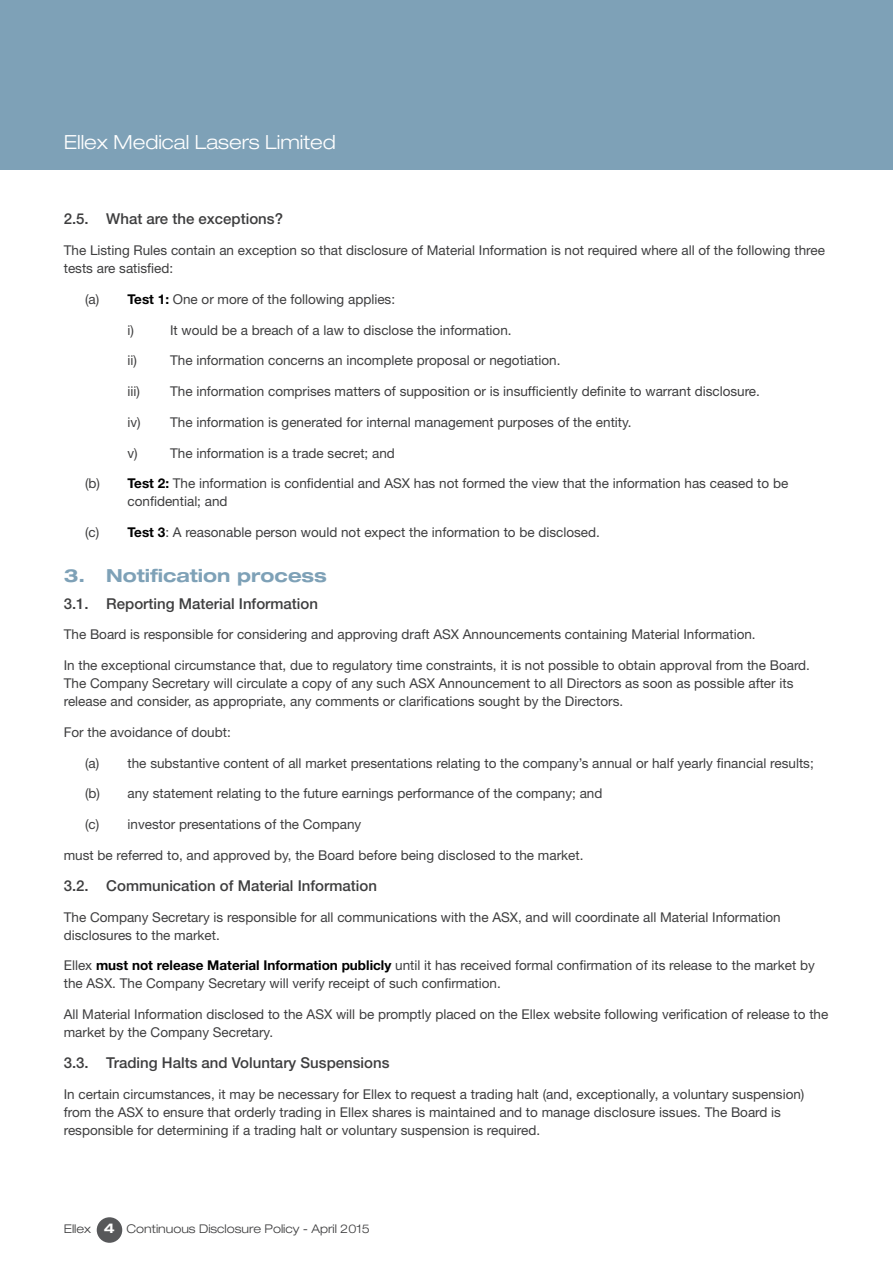
<style>
.page{position:relative;width:893px;height:1263px;background:#fff}
.page>*{position:absolute;margin:0;border:0;box-sizing:border-box;transform-origin:0 0}
.t1{font:300 expanded 19.5px "Helvetica Neue";color:#fff}
.t2{font:700 expanded 18px "Helvetica Neue";color:#7ea1b7}
.t3{font:500 15px "Helvetica Neue";color:#3e3e3f}
.t4{font:13.5px/18px "Helvetica Neue";color:#3e3e3f}
.Footer_Number{font:300 expanded 12px "Helvetica Neue";color:#3e3e3f}
.s1{font-weight:700;color:#000}
.s2{font-weight:700;font-size:13.5px;color:#fff}
</style>
<div class="page">
<div style="left:0;top:0;width:893px;height:170px;background:#7ea1b7"></div>
<div style="left:97px;top:1217px;width:25px;height:26px;background:#57585a;border-radius:50%"></div>
<h1 class="t1" style="left:64px;top:130px;width:274px">Ellex Medical Lasers Limited</h1>
<p class="t3" style="left:64px;top:210px;width:221px">2.5. What are the exceptions?</p>
<p class="t4" style="left:64px;top:241px;width:763px">The Listing Rules contain an exception so that disclosure of Material Information is not required where all of the following three tests are satisfied:</p>
<p class="t4" style="left:85px;top:290px;width:312px">(a) <span class="s1">Test 1:</span> One or more of the following applies:</p>
<p class="t4" style="left:128px;top:321px;width:8px">i)</p>
<p class="t4" style="left:170px;top:321px;width:343px">It would be a breach of a law to disclose the information.</p>
<p class="t4" style="left:128px;top:351px;width:11px">ii)</p>
<p class="t4" style="left:170px;top:351px;width:392px">The information concerns an incomplete proposal or negotiation.</p>
<p class="t4" style="left:128px;top:382px;width:14px">iii)</p>
<p class="t4" style="left:170px;top:382px;width:591px">The information comprises matters of supposition or is insufficiently definite to warrant disclosure.</p>
<p class="t4" style="left:128px;top:413px;width:506px">iv) The information is generated for internal management purposes of the entity.</p>
<p class="t4" style="left:128px;top:444px;width:269px">v) The information is a trade secret; and</p>
<p class="t4" style="left:128px;top:474px;width:662px;text-indent:-43px">(b) <span class="s1">Test 2:</span> The information is confidential and ASX has not formed the view that the information has ceased to be confidential; and</p>
<p class="t4" style="left:85px;top:523px;width:516px">(c) <span class="s1">Test 3</span>: A reasonable person would not expect the information to be disclosed.</p>
<p class="t2" style="left:64px;top:564px;width:265px">3. Notification process</p>
<p class="t3" style="left:64px;top:594px;width:256px">3.1. Reporting Material Information</p>
<p class="t4" style="left:64px;top:625px;width:693px">The Board is responsible for considering and approving draft ASX Announcements containing Material Information.</p>
<p class="t4" style="left:64px;top:656px;width:748px">In the exceptional circumstance that, due to regulatory time constraints, it is not possible to obtain approval from the Board.<br>The Company Secretary will circulate a copy of any such ASX Announcement to all Directors as soon as possible after its release and consider, as appropriate, any comments or clarifications sought by the Directors.</p>
<p class="t4" style="left:64px;top:723px;width:169px">For the avoidance of doubt:</p>
<p class="t4" style="left:85px;top:754px;width:730px">(a) the substantive content of all market presentations relating to the company’s annual or half yearly financial results;</p>
<p class="t4" style="left:85px;top:784px;width:519px">(b) any statement relating to the future earnings performance of the company; and</p>
<p class="t4" style="left:85px;top:815px;width:278px">(c) investor presentations of the Company</p>
<p class="t4" style="left:64px;top:846px;width:521px">must be referred to, and approved by, the Board before being disclosed to the market.</p>
<p class="t3" style="left:64px;top:876px;width:315px">3.2. Communication of Material Information</p>
<p class="t4" style="left:64px;top:907px;width:718px">The Company Secretary is responsible for all communications with the ASX, and will coordinate all Material Information disclosures to the market.</p>
<p class="t4" style="left:64px;top:956px;width:752px">Ellex <span class="s1">must not release Material Information publicly</span> until it has received formal confirmation of its release to the market by the ASX. The Company Secretary will verify receipt of such confirmation.</p>
<p class="t4" style="left:64px;top:1005px;width:766px">All Material Information disclosed to the ASX will be promptly placed on the Ellex website following verification of release to the market by the Company Secretary.</p>
<p class="t3" style="left:64px;top:1053px;width:327px">3.3. Trading Halts and Voluntary Suspensions</p>
<p class="t4" style="left:64px;top:1084px;width:742px">In certain circumstances, it may be necessary for Ellex to request a trading halt (and, exceptionally, a voluntary suspension) from the ASX to ensure that orderly trading in Ellex shares is maintained and to manage disclosure issues. The Board is responsible for determining if a trading halt or voluntary suspension is required.</p>
<p class="Footer_Number" style="left:64px;top:1221px;width:307px">Ellex <span class="s2">4</span> Continuous Disclosure Policy - April 2015</p>
</div>
